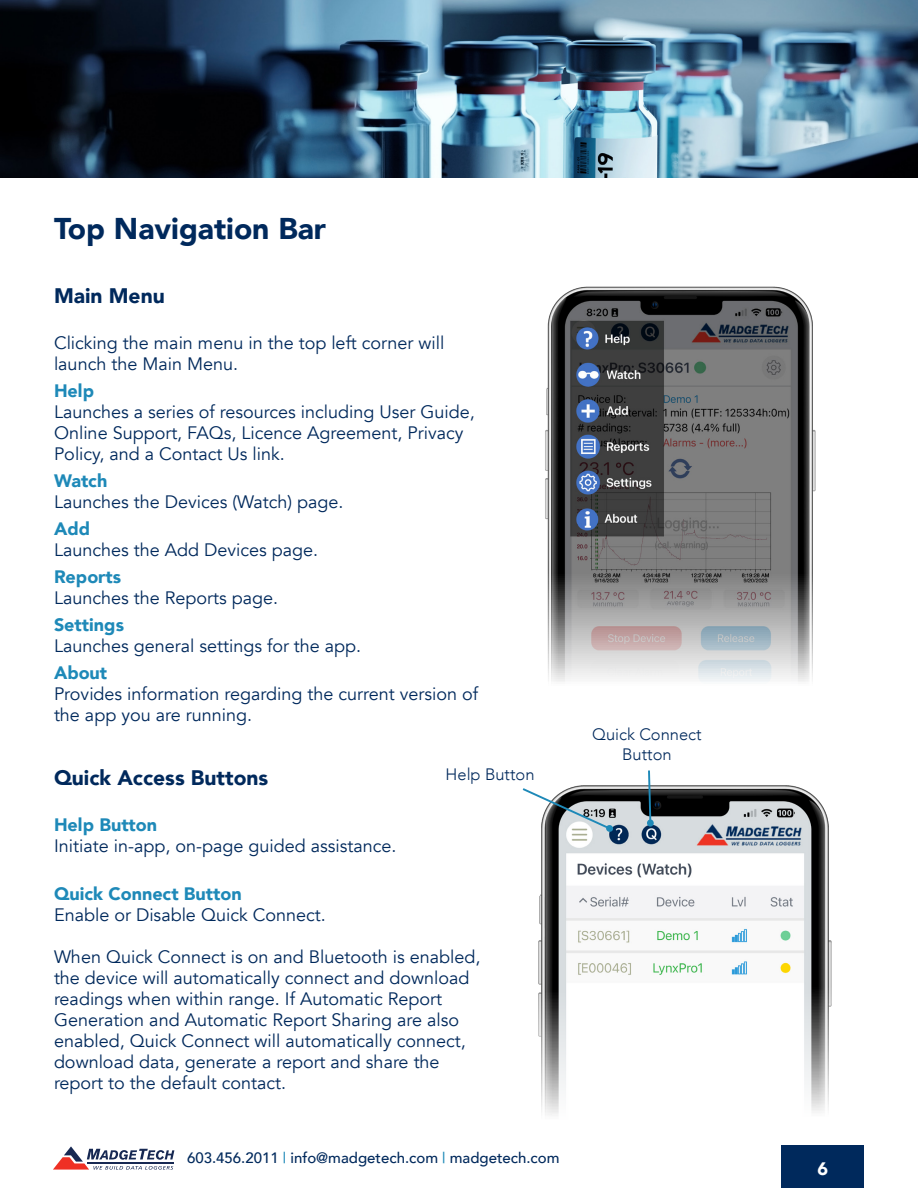
<style>
.page{position:relative;width:918px;height:1188px;background:#fff}
.page>*{position:absolute;margin:0;border:0;box-sizing:border-box;transform-origin:0 0}
.t1{font:900 30px "Avenir";color:#00295c}
.t2{font:900 21px "Avenir";color:#00295c}
.t3{font:18px/21px "Avenir";color:#00295c}
.t4{font:900 18px "Avenir";color:#1e89b8}
.t5{font:900 18px "Avenir";color:#fff}
.t6{font:300 16.5px/19.8px "Avenir";color:#00295c;text-align:center}
.t7{font:500 15px "Avenir";color:#00295c}
.s1{color:#1e89b8}
</style>
<div class="page">
<div style="left:782px;top:1145px;width:82px;height:43px;background:#00295c"></div>
<svg style="left:53px;top:1146px;width:121px;height:24px"></svg>
<hr style="left:87px;top:1162px;width:87px;height:1px;background:#172953">
<img style="left:545px;top:286px;width:271px;height:396px">
<img style="left:538px;top:785px;width:294px;height:330px">
<img style="left:0;top:0;width:918px;height:177px">
<svg style="left:522px;top:786px;width:92px;height:46px"></svg>
<svg style="left:647px;top:770px;width:5px;height:51px"></svg>
<div style="left:647px;top:819px;width:7px;height:8px;background:#1e89b8;border-radius:50%"></div>
<p class="t1" style="left:54px;top:202px;width:274px">Top Navigation Bar</p>
<p class="t2" style="left:54px;top:278px;width:112px">Main Menu</p>
<p class="t3" style="left:54px;top:332px;width:392px">Clicking the main menu in the top left corner will launch the Main Menu.</p>
<p class="t4" style="left:54px;top:375px;width:42px">Help</p>
<p class="t3" style="left:54px;top:401px;width:422px">Launches a series of resources including User Guide,<br>Online Support, FAQs, Licence Agreement, Privacy<br>Policy, and a Contact Us link.</p>
<p class="t4" style="left:54px;top:465px;width:55px">Watch</p>
<p class="t3" style="left:54px;top:491px;width:291px">Launches the Devices (Watch) page.</p>
<p class="t4" style="left:54px;top:513px;width:38px">Add</p>
<p class="t3" style="left:54px;top:539px;width:266px">Launches the Add Devices page.</p>
<p class="t4" style="left:54px;top:561px;width:69px">Reports</p>
<p class="t3" style="left:54px;top:587px;width:226px">Launches the Reports page.</p>
<p class="t4" style="left:54px;top:609px;width:72px">Settings</p>
<p class="t3" style="left:54px;top:635px;width:309px">Launches general settings for the app.</p>
<p class="t4" style="left:54px;top:657px;width:55px">About</p>
<p class="t3" style="left:54px;top:683px;width:426px">Provides information regarding the current version of the app you are running.</p>
<p class="t2" style="left:54px;top:760px;width:216px">Quick Access Buttons</p>
<p class="t6" style="left:446px;top:764px;width:90px">Help Button</p>
<p class="t4" style="left:54px;top:809px;width:105px">Help Button</p>
<p class="t3" style="left:54px;top:835px;width:344px">Initiate in-app, on-page guided assistance.</p>
<p class="t4" style="left:54px;top:878px;width:189px">Quick Connect Button</p>
<p class="t3" style="left:54px;top:904px;width:273px">Enable or Disable Quick Connect.</p>
<p class="t3" style="left:54px;top:946px;width:428px">When Quick Connect is on and Bluetooth is enabled, the device will automatically connect and download readings when within range. If Automatic Report Generation and Automatic Report Sharing are also enabled, Quick Connect will automatically connect, download data, generate a report and share the report to the default contact.</p>
<p class="t7" style="left:187px;top:1145px;width:374px">603.456.2011 <span class="s1">|</span> info@madgetech.com <span class="s1">|</span> madgetech.com</p>
<p class="t6" style="left:592px;top:725px;width:111px">Quick Connect<br>Button</p>
<p class="t5" style="left:818px;top:1153px;width:12px">6</p>
</div>
